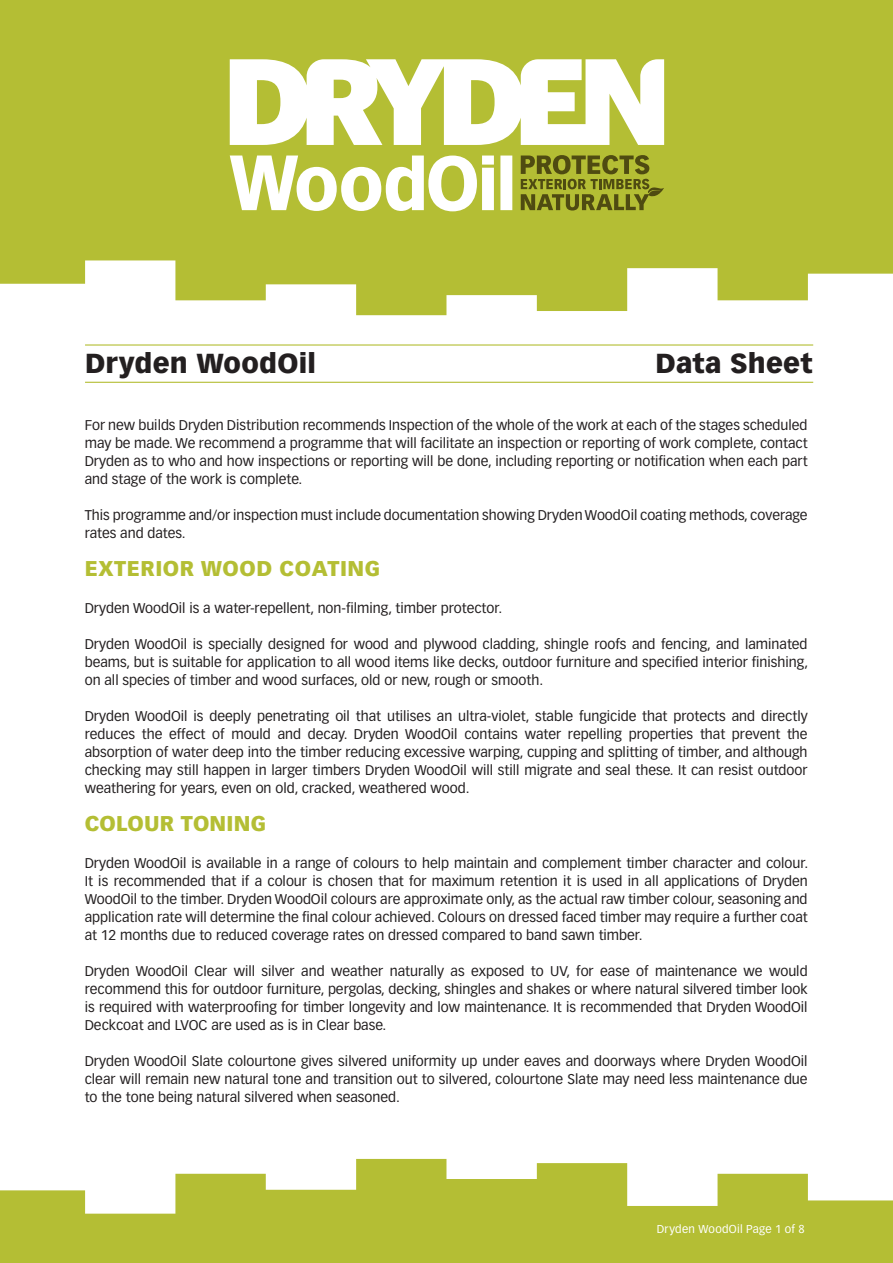
<style>
.page{position:relative;width:893px;height:1263px;background:#fff}
.page>*{position:absolute;margin:0;border:0;box-sizing:border-box;transform-origin:0 0}
.t1{font:900 27px "Vectora LT Std";letter-spacing:.005em;color:#231f20}
.t2{font:900 21px "Vectora LT Std";letter-spacing:.025em;color:#b4be34}
.t3{font:13.8px/18px "Vectora LT Std";color:#231f20;text-align:justify}
.t4{font:11.25px "Vectora LT Std";letter-spacing:.025em;color:#fff}
</style>
<div class="page">
<svg style="left:0;top:1159px;width:893px;height:104px;fill:#b4be34"></svg>
<hr style="left:85px;top:344px;width:728px;height:2px;background:#b4be34">
<hr style="left:85px;top:382px;width:728px;height:1px;background:#b4be34">
<svg style="left:0;top:0;width:893px;height:315px;background:#bbc449"></svg>
<svg style="left:230px;top:59px;width:434px;height:86px"></svg>
<svg style="left:521px;top:155px;width:143px;height:56px;background:#8a8e25"></svg>
<svg style="left:230px;top:156px;width:282px;height:55px"></svg>
<h1 class="t1" style="left:85px;top:346px;width:232px">Dryden WoodOil</h1>
<h1 class="t1" style="left:655px;top:346px;width:159px">Data Sheet</h1>
<p class="t3" style="left:85px;top:417px;width:724px">For new builds Dryden Distribution recommends Inspection of the whole of the work at each of the stages scheduled may be made. We recommend a programme that will facilitate an inspection or reporting of work complete, contact Dryden as to who and how inspections or reporting will be done, including reporting or notification when each part and stage of the work is complete.</p>
<p class="t3" style="left:85px;top:507px;width:724px">This programme and/or inspection must include documentation showing Dryden WoodOil coating methods, coverage rates and dates.</p>
<h2 class="t2" style="left:85px;top:555px;width:297px">EXTERIOR WOOD COATING</h2>
<p class="t3" style="left:85px;top:600px;width:419px">Dryden WoodOil is a water-repellent, non-filming, timber protector.</p>
<p class="t3" style="left:85px;top:636px;width:725px">Dryden WoodOil is specially designed for wood and plywood cladding, shingle roofs and fencing, and laminated beams, but is suitable for application to all wood items like decks, outdoor furniture and specified interior finishing, on all species of timber and wood surfaces, old or new, rough or smooth.</p>
<p class="t3" style="left:85px;top:708px;width:724px">Dryden WoodOil is deeply penetrating oil that utilises an ultra-violet, stable fungicide that protects and directly reduces the effect of mould and decay. Dryden WoodOil contains water repelling properties that prevent the absorption of water deep into the timber reducing excessive warping, cupping and splitting of timber, and although checking may still happen in larger timbers Dryden WoodOil will still migrate and seal these. It can resist outdoor weathering for years, even on old, cracked, weathered wood.</p>
<h2 class="t2" style="left:85px;top:810px;width:183px">COLOUR TONING</h2>
<p class="t3" style="left:85px;top:855px;width:725px">Dryden WoodOil is available in a range of colours to help maintain and complement timber character and colour.<br>It is recommended that if a colour is chosen that for maximum retention it is used in all applications of Dryden WoodOil to the timber. Dryden WoodOil colours are approximate only, as the actual raw timber colour, seasoning and application rate will determine the final colour achieved. Colours on dressed faced timber may require a further coat at 12 months due to reduced coverage rates on dressed compared to band sawn timber.</p>
<p class="t3" style="left:85px;top:963px;width:724px">Dryden WoodOil Clear will silver and weather naturally as exposed to UV, for ease of maintenance we would recommend this for outdoor furniture, pergolas, decking, shingles and shakes or where natural silvered timber look is required with waterproofing for timber longevity and low maintenance. It is recommended that Dryden WoodOil Deckcoat and LVOC are used as is in Clear base.</p>
<p class="t3" style="left:85px;top:1053px;width:724px">Dryden WoodOil Slate colourtone gives silvered uniformity up under eaves and doorways where Dryden WoodOil clear will remain new natural tone and transition out to silvered, colourtone Slate may need less maintenance due to the tone being natural silvered when seasoned.</p>
<p class="t4" style="left:657px;top:1222px;width:149px">Dryden WoodOil Page 1 of 8</p>
</div>
